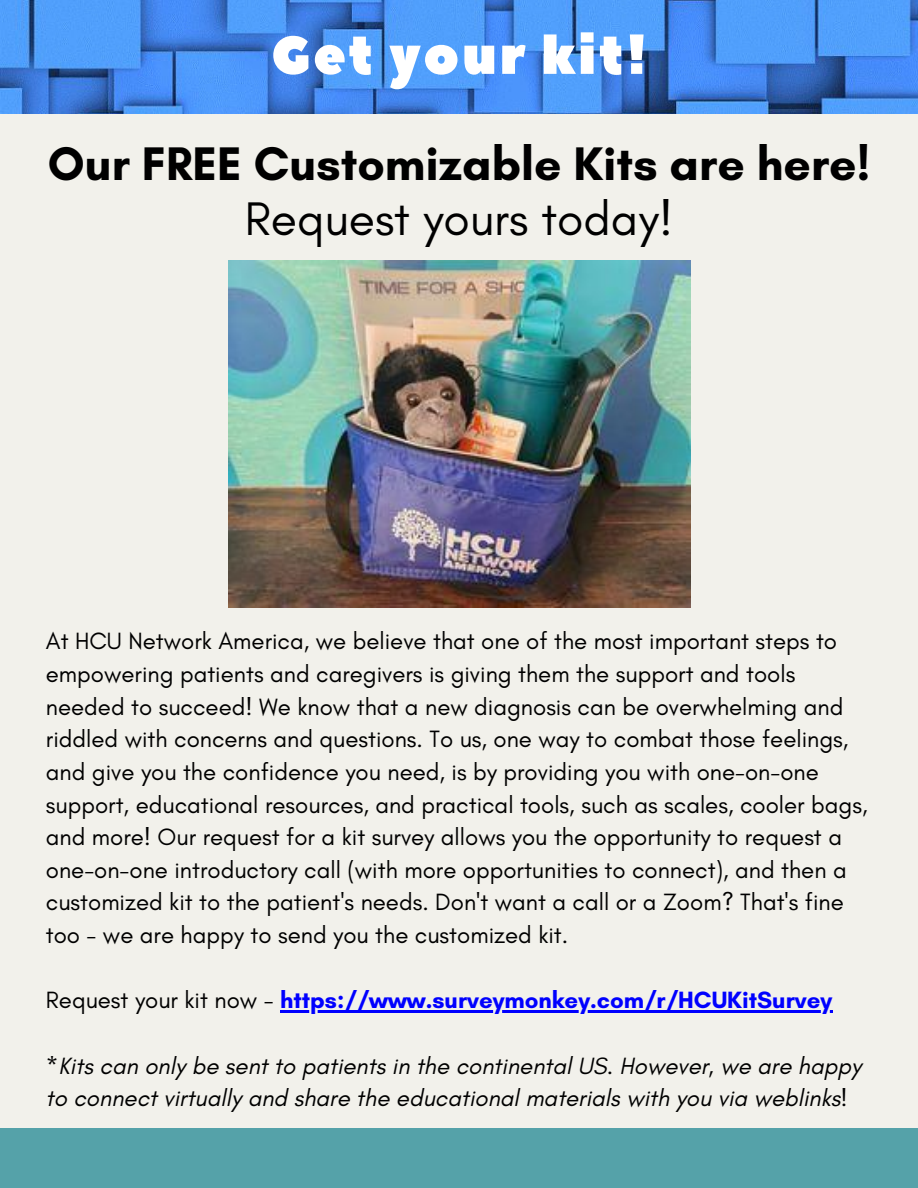
<style>
.page{position:relative;width:918px;height:1188px;background:#f2f1eb}
.page>*{position:absolute;margin:0;border:0;box-sizing:border-box;transform-origin:0 0}
.t1{font:53.25px "Peace Sans";letter-spacing:.05em;color:#fff}
.t2{font:700 48px "Glacial Indifference";color:#000}
.t3{font:48px "Glacial Indifference";color:#000}
.t4{font:24px/32.7px "Glacial Indifference";color:#000}
.t5{font:italic 24px/32.7px "Glacial Indifference";color:#000}
.t6{font:700 24px "Glacial Indifference";color:#00f}
.s1{font-weight:400;color:#000}
</style>
<div class="page">
<img style="left:0;top:0;width:918px;height:114px">
<div style="left:0;top:1128px;width:918px;height:60px;background:#55a2a9"></div>
<img style="left:228px;top:261px;width:462px;height:346px">
<hr style="left:280px;top:1011px;width:552px;height:2px;background:#00f">
<h1 class="t1" style="left:271px;top:20px;width:377px">Get your kit!</h1>
<h2 class="t2" style="left:48px;top:134px;width:824px">Our FREE Customizable Kits are here!</h2>
<h2 class="t3" style="left:245px;top:190px;width:430px">Request yours today!</h2>
<p class="t4" style="left:46px;top:625px;width:823px">At HCU Network America, we believe that one of the most important steps to empowering patients and caregivers is giving them the support and tools needed to succeed! We know that a new diagnosis can be overwhelming and riddled with concerns and questions. To us, one way to combat those feelings, and give you the confidence you need, is by providing you with one-on-one support, educational resources, and practical tools, such as scales, cooler bags, and more! Our request for a kit survey allows you the opportunity to request a one-on-one introductory call (with more opportunities to connect), and then a customized kit to the patient's needs. Don't want a call or a Zoom? That's fine too - we are happy to send you the customized kit.</p>
<p class="t6" style="left:46px;top:985px;width:788px"><span class="s1">Request your kit now -</span> https://www.surveymonkey.com/r/HCUKitSurvey</p>
<p class="t5" style="left:46px;top:1049px;width:817px">*Kits can only be sent to patients in the continental US. However, we are happy to connect virtually and share the educational materials with you via weblinks!</p>
</div>
